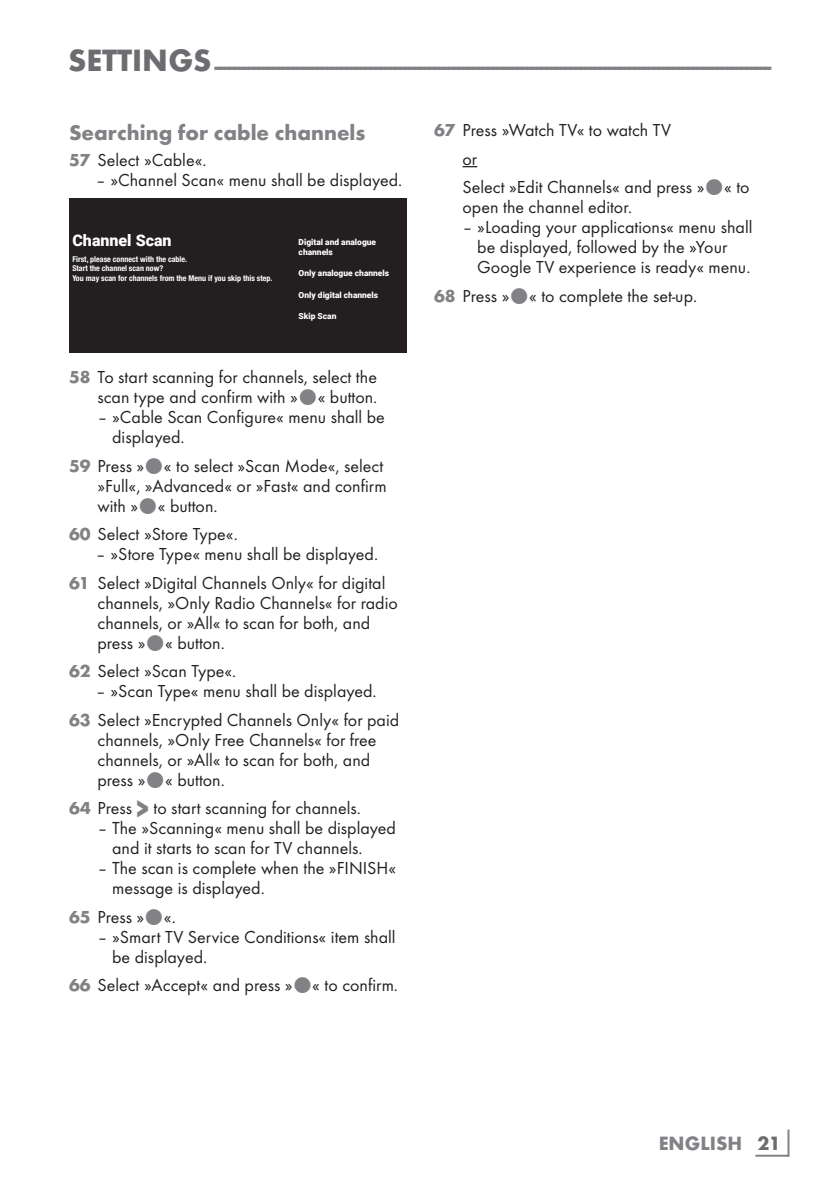
<style>
.page{position:relative;width:840px;height:1191px;background:#fff}
.page>*{position:absolute;margin:0;border:0;box-sizing:border-box;transform-origin:0 0}
.t1{font:700 24px "Futura TOT";color:#808285}
.t2{font:700 22px "Futura TOT";color:#808285}
.t3{font:700 20px "Futura TOT";color:#808285}
.t4{font:18px/20px "Futura TOT Boo";color:#231f20}
.t5{font:900 16px "Roboto";color:#fff}
.t6{font:900 8.4px/10px "Roboto";color:#fff}
.t7{font:700 condensed 8px/9.6px "Helvetica Neue LT Pro";color:#fff}
.s1{font-size:32px;color:#6c6d70}
.s2{font-family:"Futura TOT";font-weight:700;color:#808285}
.s3{font-family:"Futura TOT";font-weight:700;font-size:27.2px;color:#808285}
.s4{color:#6c6d70}
</style>
<div class="page">
<hr style="left:787px;top:1129px;width:2px;height:27px;background:#808285">
<hr style="left:755px;top:1154px;width:33px;height:2px;background:#808285">
<div style="left:69px;top:198px;width:337px;height:155px;background:#231f20"></div>
<svg style="left:462px;top:166px;width:15px;height:1px"></svg>
<h1 class="t1" style="left:68px;top:51px;width:704px"><span class="s1">SETTINGS</span> ------------------------------------------------------------------------------------------------------------------</h1>
<p class="t2" style="left:69px;top:119px;width:298px">Searching for cable channels</p>
<p class="t4" style="left:69px;top:150px;width:139px"><span class="s2">57</span> Select »Cable«.</p>
<p class="t4" style="left:96px;top:170px;width:308px">– »Channel Scan« menu shall be displayed.</p>
<p class="t5" style="left:72px;top:229px;width:101px">Channel Scan</p>
<p class="t7" style="left:72px;top:254px;width:201px">First, please connect with the cable.<br>Start the channel scan now?<br>You may scan for channels from the Menu if you skip this step.</p>
<p class="t6" style="left:298px;top:237px;width:79px">Digital and analogue channels</p>
<p class="t6" style="left:298px;top:268px;width:92px">Only analogue channels</p>
<p class="t6" style="left:298px;top:290px;width:81px">Only digital channels</p>
<p class="t6" style="left:298px;top:311px;width:39px">Skip Scan</p>
<p class="t4" style="left:69px;top:367px;width:310px;text-align:right"><span class="s2">58</span> To start scanning for channels, select the scan type and confirm with » « button.</p>
<p class="t4" style="left:112px;top:407px;width:274px;text-indent:-15px">– »Cable Scan Configure« menu shall be displayed.</p>
<p class="t4" style="left:97px;top:455px;width:290px;text-indent:-28px"><span class="s2">59</span> Press » « to select »Scan Mode«, select »Full«, »Advanced« or »Fast« and confirm with » « button.</p>
<p class="t4" style="left:69px;top:524px;width:170px"><span class="s2">60</span> Select »Store Type«.</p>
<p class="t4" style="left:69px;top:540px;width:318px;line-height:28.6px;text-indent:27px">– »Store Type« menu shall be displayed.<br><span class="s2">61</span> Select »Digital Channels Only« for digital</p>
<p class="t4" style="left:97px;top:592px;width:302px">channels, »Only Radio Channels« for radio channels, or »All« to scan for both, and press » « button.</p>
<p class="t4" style="left:69px;top:661px;width:169px"><span class="s2">62</span> Select »Scan Type«.</p>
<p class="t4" style="left:69px;top:677px;width:331px;line-height:28.6px;text-align:center">– »Scan Type« menu shall be displayed.<br><span class="s2">63</span> Select »Encrypted Channels Only« for paid</p>
<p class="t4" style="left:97px;top:729px;width:280px">channels, »Only Free Channels« for free channels, or »All« to scan for both, and press » « button.</p>
<p class="t4" style="left:69px;top:798px;width:293px"><span class="s2">64</span> Press <span class="s3">&gt;</span> to start scanning for channels.</p>
<p class="t4" style="left:112px;top:818px;width:285px;text-indent:-15px">– The »Scanning« menu shall be displayed and it starts to scan for TV channels.</p>
<p class="t4" style="left:112px;top:858px;width:285px;text-indent:-15px">– The scan is complete when the »FINISH« message is displayed.</p>
<p class="t4" style="left:69px;top:906px;width:108px"><span class="s2">65</span> Press » «.</p>
<p class="t4" style="left:112px;top:926px;width:285px;text-indent:-15px">– »Smart TV Service Conditions« item shall be displayed.</p>
<p class="t4" style="left:69px;top:975px;width:330px"><span class="s2">66</span> Select »Accept« and press » « to confirm.</p>
<p class="t4" style="left:462px;top:116px;width:288px;line-height:28.6px;text-indent:-28px"><span class="s2">67</span> Press »Watch TV« to watch TV<br>or<br>Select »Edit Channels« and press » « to</p>
<p class="t4" style="left:462px;top:197px;width:171px">open the channel editor.</p>
<p class="t4" style="left:477px;top:217px;width:276px;text-indent:-15px">– »Loading your applications« menu shall be displayed, followed by the »Your<br>Google TV experience is ready« menu.</p>
<p class="t4" style="left:434px;top:286px;width:264px"><span class="s2">68</span> Press » « to complete the set-up.</p>
<p class="t3" style="left:658px;top:1131px;width:123px">ENGLISH <span class="s4">21</span></p>
</div>
